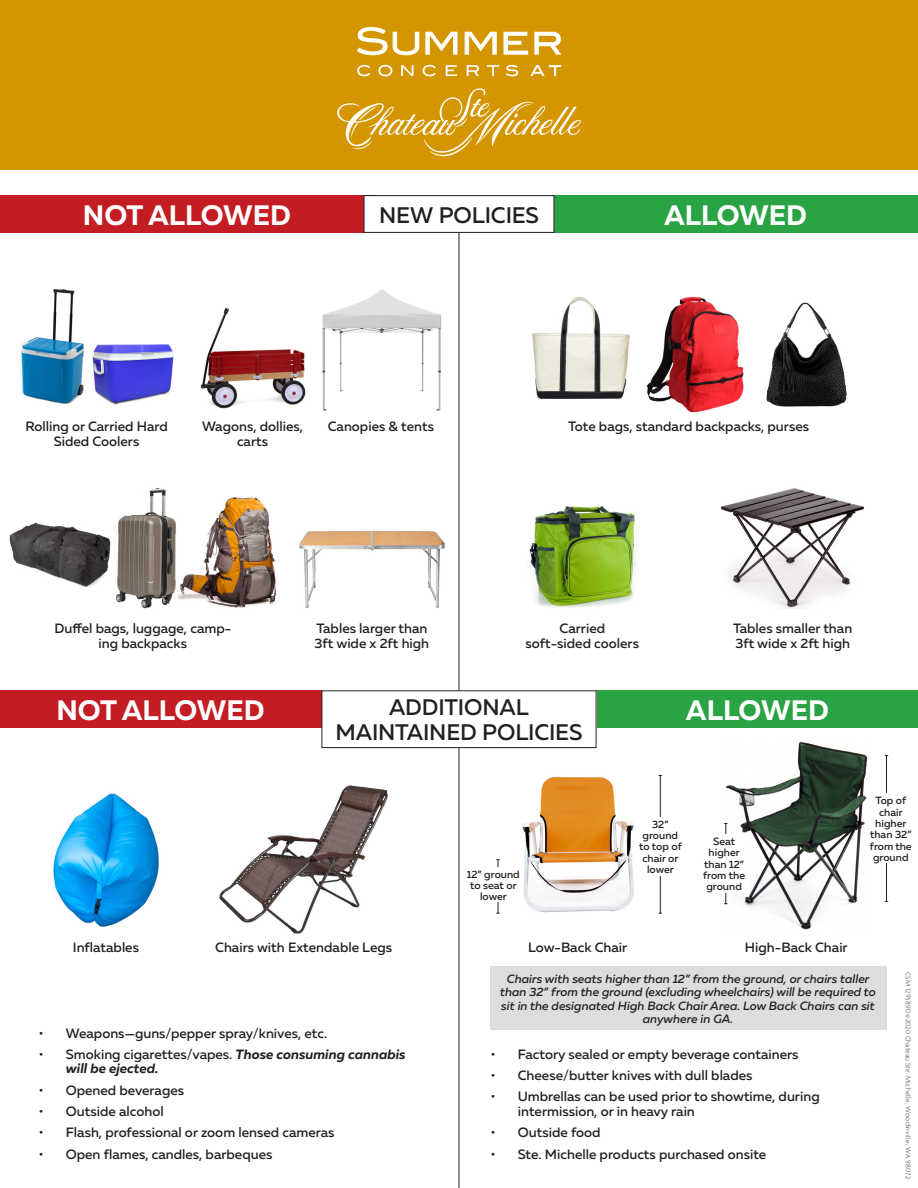
<style>
.page{position:relative;width:918px;height:1188px;background:#fff}
.page>*{position:absolute;margin:0;border:0;box-sizing:border-box;transform-origin:0 0}
.t1{font:700 28.05px "Muller";color:#fff}
.t2{font:500 22.5px/24.3px "Muller";letter-spacing:-.005em;color:#231f20;text-align:center}
.t3{font:500 13.5px/14.5px "Muller";color:#231f20}
.t4{font:italic 700 13.5px/14.5px "Muller";color:#231f20}
.t5{font:italic 500 12px/13.5px "Muller";color:#231f20;text-align:center}
.t6{font:500 10.5px/11.4px "Muller";color:#231f20;text-align:center}
.Paragraph_Style_3{font:300 7.5px "Agenda";letter-spacing:.015em;color:#5e6367}
.s1{font-weight:500;font-style:normal}
</style>
<div class="page">
<div style="left:0;top:0;width:918px;height:170px;background:#d49600"></div>
<svg style="left:357px;top:27px;width:204px;height:49px"></svg>
<svg style="left:337px;top:88px;width:244px;height:69px"></svg>
<div style="left:553px;top:195px;width:365px;height:38px;background:#2aa344"></div>
<div style="left:597px;top:690px;width:321px;height:38px;background:#2aa344"></div>
<div style="left:0;top:195px;width:374px;height:38px;background:#c31c22"></div>
<div style="left:0;top:690px;width:321px;height:38px;background:#c31c22"></div>
<img style="left:299px;top:531px;width:147px;height:78px">
<img style="left:219px;top:785px;width:169px;height:149px">
<img style="left:322px;top:289px;width:120px;height:122px">
<img style="left:177px;top:497px;width:99px;height:111px">
<img style="left:721px;top:488px;width:143px;height:121px">
<img style="left:529px;top:506px;width:107px;height:102px">
<img style="left:522px;top:776px;width:112px;height:137px">
<img style="left:21px;top:289px;width:63px;height:115px">
<img style="left:9px;top:522px;width:102px;height:65px">
<img style="left:724px;top:741px;width:144px;height:189px">
<img style="left:92px;top:344px;width:82px;height:60px">
<img style="left:200px;top:307px;width:105px;height:101px">
<img style="left:116px;top:488px;width:60px;height:121px">
<img style="left:53px;top:793px;width:106px;height:134px">
<hr style="left:459px;top:233px;width:1px;height:955px;background:#231f20">
<div style="left:322px;top:691px;width:274px;height:57px;background:#fff"></div>
<div style="left:322px;top:690px;width:274px;height:58px;border:1px solid #231f20"></div>
<div style="left:364px;top:196px;width:190px;height:36px;background:#fff"></div>
<div style="left:364px;top:195px;width:190px;height:38px;border:1px solid #231f20"></div>
<div style="left:490px;top:966px;width:396px;height:64px;background:#dcdddf"></div>
<hr style="left:498px;top:860px;width:1px;height:53px;background:#231f20">
<hr style="left:660px;top:776px;width:1px;height:137px;background:#231f20">
<hr style="left:886px;top:755px;width:1px;height:146px;background:#231f20">
<hr style="left:725px;top:823px;width:1px;height:81px;background:#231f20">
<div style="left:465px;top:868px;width:56px;height:34px;background:#fff"></div>
<div style="left:635px;top:817px;width:51px;height:59px;background:#fff"></div>
<div style="left:870px;top:794px;width:42px;height:69px;background:#fff"></div>
<div style="left:699px;top:834px;width:50px;height:59px;background:#fff"></div>
<img style="left:532px;top:297px;width:98px;height:103px">
<img style="left:766px;top:303px;width:80px;height:103px">
<img style="left:647px;top:297px;width:97px;height:116px">
<p class="t1" style="left:83px;top:197px;width:210px">NOT ALLOWED</p>
<p class="t2" style="left:379px;top:203px;width:161px">NEW POLICIES</p>
<p class="t1" style="left:664px;top:197px;width:144px">ALLOWED</p>
<p class="t3" style="left:25px;top:419px;width:144px;text-align:center">Rolling or Carried Hard<br>Sided Coolers</p>
<p class="t3" style="left:202px;top:419px;width:103px">Wagons, dollies,</p>
<p class="t3" style="left:328px;top:419px;width:108px">Canopies &amp; tents</p>
<p class="t3" style="left:568px;top:419px;width:242px">Tote bags, standard backpacks, purses</p>
<p class="t3" style="left:237px;top:434px;width:33px">carts</p>
<p class="t3" style="left:54px;top:621px;width:178px;text-align:center">Duffel bags, luggage, camp&shy;ing backpacks</p>
<p class="t1" style="left:56px;top:693px;width:210px">NOT ALLOWED</p>
<p class="t3" style="left:315px;top:621px;width:116px">Tables larger than<br>3ft wide x 2ft high</p>
<p class="t3" style="left:526px;top:621px;width:115px;text-align:center">Carried soft-sided coolers</p>
<p class="t3" style="left:733px;top:621px;width:121px">Tables smaller than<br>3ft wide x 2ft high</p>
<p class="t2" style="left:336px;top:695px;width:248px">ADDITIONAL<br>MAINTAINED POLICIES</p>
<p class="t1" style="left:686px;top:693px;width:144px">ALLOWED</p>
<p class="t6" style="left:467px;top:868px;width:54px">12” ground to seat or lower</p>
<p class="t6" style="left:639px;top:818px;width:44px">32” ground to top of chair or lower</p>
<p class="t6" style="left:703px;top:836px;width:44px">Seat higher than 12” from the ground</p>
<p class="t6" style="left:870px;top:795px;width:43px">Top of chair higher than 32” from the ground</p>
<p class="t3" style="left:73px;top:940px;width:68px">Inflatables</p>
<p class="t3" style="left:528px;top:940px;width:101px">Low-Back Chair</p>
<p class="t3" style="left:215px;top:940px;width:178px">Chairs with Extendable Legs</p>
<p class="t3" style="left:745px;top:940px;width:104px">High-Back Chair</p>
<p class="t5" style="left:500px;top:972px;width:377px">Chairs with seats higher than 12” from the ground, or chairs taller than 32” from the ground (excluding wheelchairs) will be required to sit in the designated High Back Chair Area. Low Back Chairs can sit anywhere in GA.</p>
<p class="t3" style="left:39px;top:1025px;width:290px">• Weapons—guns/pepper spray/knives, etc.</p>
<p class="t4" style="left:66px;top:1047px;width:341px;text-indent:-27px"><span class="s1">• Smoking cigarettes/vapes.</span> Those consuming cannabis will be ejected.</p>
<p class="t3" style="left:39px;top:1083px;width:147px">• Opened beverages</p>
<p class="t3" style="left:39px;top:1104px;width:126px">• Outside alcohol</p>
<p class="t3" style="left:39px;top:1125px;width:297px">• Flash, professional or zoom lensed cameras</p>
<p class="t3" style="left:39px;top:1147px;width:235px">• Open flames, candles, barbeques</p>
<p class="t3" style="left:491px;top:1047px;width:309px">• Factory sealed or empty beverage containers</p>
<p class="t3" style="left:491px;top:1068px;width:263px">• Cheese/butter knives with dull blades</p>
<p class="t3" style="left:518px;top:1089px;width:303px;text-indent:-27px">• Umbrellas can be used prior to showtime, during intermission, or in heavy rain</p>
<p class="t3" style="left:491px;top:1125px;width:111px">• Outside food</p>
<p class="t3" style="left:491px;top:1147px;width:277px">• Ste. Michelle products purchased onsite</p>
<p class="Paragraph_Style_3" style="left:913px;top:972px;width:209px;rotate:90deg">CSM 1293890 ©2020 Chateau Ste. Michelle, Woodinville, WA 98072</p>
</div>
